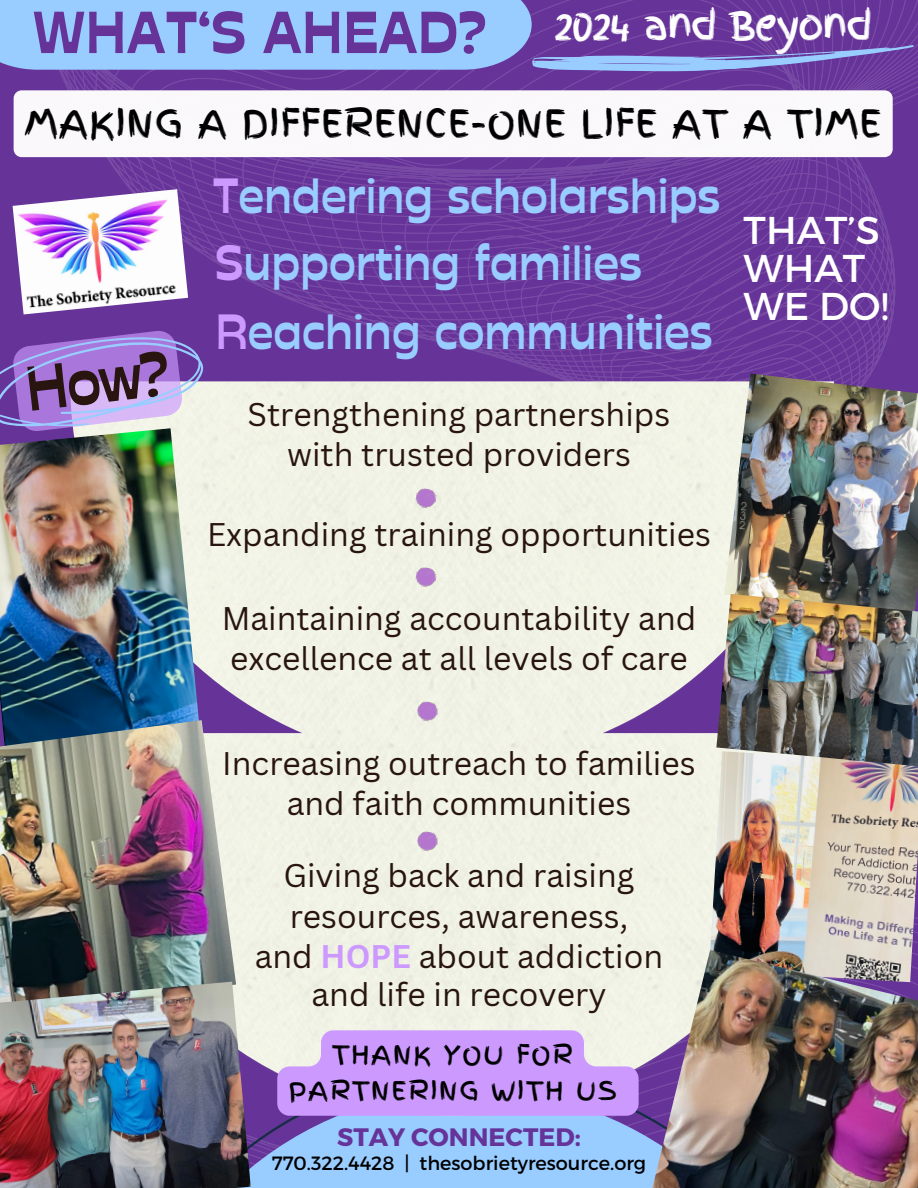
<style>
.page{position:relative;width:918px;height:1188px;background:#fff}
.page>*{position:absolute;margin:0;border:0;box-sizing:border-box;transform-origin:0 0}
.t1{font:700 62.85px "Stadio Deva";color:#281510}
.t2{font:700 59.1px "Stadio Now Text";color:#639}
.t3{font:700 49.35px "Stadio Deva";color:#9cf}
.t4{font:40.5px "Finger Paint";letter-spacing:-.04em;color:#fff}
.t5{font:38.7px "Montserrat";color:#fff}
.t6{font:37.65px "Finger Paint";letter-spacing:.025em;color:#000}
.t7{font:31.95px "Canva Sans";color:#281510}
.t8{font:25.8px/36.2px "Finger Paint";letter-spacing:.075em;color:#000;text-align:center}
.t9{font:700 25.2px "Montserrat";color:#639}
.t10{font:19.2px "Montserrat";color:#000}
.s1{color:#c9f}
.s2{font-weight:700;color:#c9f}
</style>
<div class="page">
<svg style="left:0;top:0;width:918px;height:381px;background:#69389b"></svg>
<div style="left:121px;top:1089px;width:700px;height:99px;background:#9cf"></div>
<div style="left:201px;top:381px;width:523px;height:734px;background:#f1f3e5"></div>
<img style="left:0;top:497px;width:201px;height:223px">
<img style="left:0;top:720px;width:236px;height:262px">
<img style="left:416px;top:831px;width:23px;height:21px">
<img style="left:415px;top:488px;width:22px;height:21px">
<img style="left:416px;top:701px;width:23px;height:21px">
<img style="left:415px;top:566px;width:22px;height:22px">
<img style="left:724px;top:373px;width:194px;height:221px">
<img style="left:709px;top:751px;width:209px;height:199px">
<img style="left:650px;top:950px;width:268px;height:238px">
<img style="left:0;top:982px;width:251px;height:206px">
<img style="left:13px;top:189px;width:175px;height:76px">
<img style="left:0;top:265px;width:214px;height:232px">
<img style="left:716px;top:594px;width:202px;height:173px">
<svg style="left:14px;top:90px;width:879px;height:67px"></svg>
<svg style="left:277px;top:1030px;width:362px;height:86px;background:#cfa3fb"></svg>
<svg style="left:0;top:0;width:915px;height:81px;background:#8287d0"></svg>
<p class="t2" style="left:33px;top:-3px;width:455px">WHAT‘S AHEAD?</p>
<p class="t4" style="left:555px;top:-6px;width:319px">2024 and Beyond</p>
<p class="t6" style="left:24px;top:96px;width:859px">MAKING A DIFFERENCE-ONE LIFE AT A TIME</p>
<p class="t1" style="left:21px;top:352px;width:147px;rotate:-7deg">How?</p>
<p class="t3" style="left:213px;top:166px;width:509px"><span class="s1">T</span>endering scholarships</p>
<p class="t3" style="left:215px;top:233px;width:428px"><span class="s1">S</span>upporting families</p>
<p class="t3" style="left:215px;top:302px;width:499px"><span class="s1">R</span>eaching communities</p>
<p class="t7" style="left:248px;top:392px;width:424px">Strengthening partnerships</p>
<p class="t7" style="left:287px;top:432px;width:345px">with trusted providers</p>
<p class="t7" style="left:207px;top:512px;width:505px">Expanding training opportunities</p>
<p class="t7" style="left:222px;top:595px;width:476px">Maintaining accountability and</p>
<p class="t7" style="left:230px;top:636px;width:459px">excellence at all levels of care</p>
<p class="t5" style="left:744px;top:205px;width:138px">THAT’S</p>
<p class="t5" style="left:744px;top:243px;width:123px">WHAT</p>
<p class="t5" style="left:744px;top:281px;width:146px">WE DO!</p>
<p class="t7" style="left:222px;top:741px;width:475px">Increasing outreach to families</p>
<p class="t7" style="left:287px;top:781px;width:346px">and faith communities</p>
<p class="t7" style="left:283px;top:853px;width:352px">Giving back and raising</p>
<p class="t7" style="left:290px;top:894px;width:340px">resources, awareness,</p>
<p class="t7" style="left:255px;top:934px;width:410px">and <span class="s2">HOPE</span> about addiction</p>
<p class="t7" style="left:311px;top:972px;width:297px">and life in recovery</p>
<p class="t8" style="left:289px;top:1037px;width:329px">THANK YOU FOR<br>PARTNERING WITH US</p>
<p class="t9" style="left:337px;top:1120px;width:245px">STAY CONNECTED:</p>
<p class="t10" style="left:272px;top:1151px;width:376px">770.322.4428 | thesobrietyresource.org</p>
</div>
